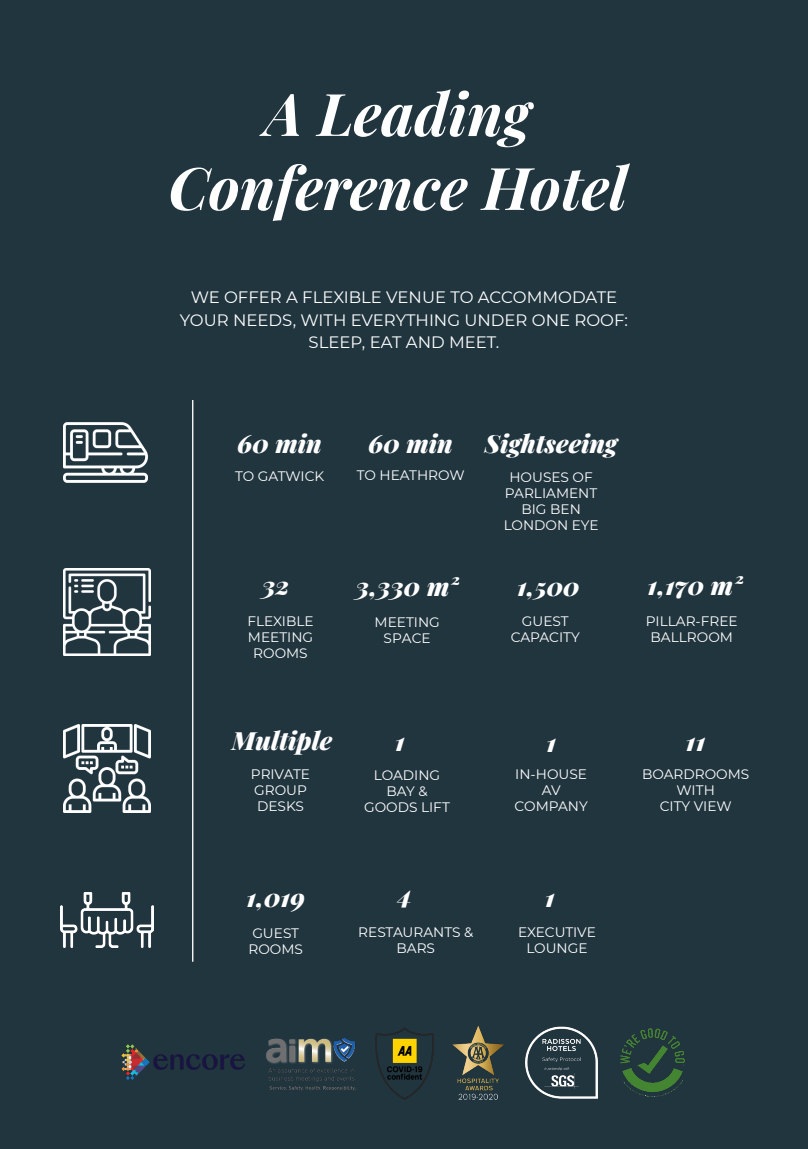
<style>
.page{position:relative;width:808px;height:1149px;background:#fff}
.page>*{position:absolute;margin:0;border:0;box-sizing:border-box;transform-origin:0 0}
.t1{font:italic 700 58.8px/73.9px "Playfair Display";color:#fff;text-align:center}
.t2{font:italic 900 25.2px "Playfair Display";color:#fff}
.t3{font:16.5px "Montserrat";color:#fff}
.t4{font:13.65px/16px "Montserrat";color:#fff;text-align:center}
</style>
<div class="page">
<div style="left:0;top:0;width:808px;height:1148px;background:#21353f"></div>
<img style="left:63px;top:422px;width:85px;height:60px">
<img style="left:63px;top:568px;width:88px;height:87px">
<img style="left:60px;top:892px;width:93px;height:55px">
<img style="left:452px;top:1025px;width:52px;height:75px">
<hr style="left:192px;top:400px;width:1px;height:561px;background:#fff">
<img style="left:525px;top:1026px;width:73px;height:73px">
<img style="left:375px;top:1027px;width:59px;height:73px">
<img style="left:266px;top:1037px;width:90px;height:54px">
<img style="left:620px;top:1028px;width:65px;height:69px">
<img style="left:63px;top:724px;width:88px;height:87px">
<img style="left:121px;top:1044px;width:123px;height:36px">
<p class="t1" style="left:168px;top:71px;width:460px">A Leading<br>Conference Hotel</p>
<p class="t3" style="left:191px;top:286px;width:428px">WE OFFER A FLEXIBLE VENUE TO ACCOMMODATE</p>
<p class="t3" style="left:180px;top:308px;width:450px">YOUR NEEDS, WITH EVERYTHING UNDER ONE ROOF:</p>
<p class="t3" style="left:309px;top:331px;width:192px">SLEEP, EAT AND MEET.</p>
<p class="t2" style="left:238px;top:422px;width:86px">60 min</p>
<p class="t4" style="left:235px;top:467px;width:91px">TO GATWICK</p>
<p class="t2" style="left:262px;top:564px;width:29px">32</p>
<p class="t4" style="left:247px;top:612px;width:68px">FLEXIBLE</p>
<p class="t4" style="left:248px;top:628px;width:67px">MEETING</p>
<p class="t4" style="left:253px;top:644px;width:56px">ROOMS</p>
<p class="t2" style="left:368px;top:422px;width:86px">60 min</p>
<p class="t4" style="left:357px;top:466px;width:109px">TO HEATHROW</p>
<p class="t2" style="left:485px;top:422px;width:134px">Sightseeing</p>
<p class="t4" style="left:509px;top:468px;width:85px">HOUSES OF</p>
<p class="t4" style="left:505px;top:484px;width:94px">PARLIAMENT</p>
<p class="t4" style="left:521px;top:500px;width:61px">BIG BEN</p>
<p class="t4" style="left:504px;top:516px;width:96px">LONDON EYE</p>
<p class="t2" style="left:356px;top:565px;width:104px">3,330 m2</p>
<p class="t2" style="left:647px;top:565px;width:96px">1,170 m2</p>
<p class="t4" style="left:646px;top:612px;width:93px">PILLAR-FREE<br>BALLROOM</p>
<p class="t2" style="left:517px;top:566px;width:64px">1,500</p>
<p class="t4" style="left:522px;top:612px;width:48px">GUEST</p>
<p class="t4" style="left:511px;top:628px;width:70px">CAPACITY</p>
<p class="t4" style="left:375px;top:613px;width:67px">MEETING<br>SPACE</p>
<p class="t2" style="left:232px;top:719px;width:102px">Multiple</p>
<p class="t4" style="left:251px;top:765px;width:61px">PRIVATE</p>
<p class="t4" style="left:254px;top:781px;width:54px">GROUP</p>
<p class="t4" style="left:257px;top:797px;width:48px">DESKS</p>
<p class="t2" style="left:395px;top:720px;width:11px">1</p>
<p class="t4" style="left:374px;top:766px;width:68px">LOADING</p>
<p class="t4" style="left:386px;top:782px;width:43px">BAY &amp;</p>
<p class="t4" style="left:364px;top:798px;width:87px">GOODS LIFT</p>
<p class="t2" style="left:546px;top:721px;width:11px">1</p>
<p class="t4" style="left:515px;top:765px;width:73px">IN-HOUSE<br>AV</p>
<p class="t4" style="left:514px;top:797px;width:75px">COMPANY</p>
<p class="t2" style="left:686px;top:720px;width:21px">11</p>
<p class="t4" style="left:642px;top:765px;width:109px">BOARDROOMS<br>WITH</p>
<p class="t4" style="left:660px;top:797px;width:73px">CITY VIEW</p>
<p class="t2" style="left:246px;top:876px;width:60px">1,019</p>
<p class="t2" style="left:399px;top:873px;width:15px">4</p>
<p class="t4" style="left:358px;top:923px;width:117px">RESTAURANTS &amp;<br>BARS</p>
<p class="t4" style="left:252px;top:924px;width:48px">GUEST</p>
<p class="t4" style="left:249px;top:940px;width:56px">ROOMS</p>
<p class="t2" style="left:545px;top:876px;width:11px">1</p>
<p class="t4" style="left:518px;top:923px;width:79px">EXECUTIVE</p>
<p class="t4" style="left:526px;top:939px;width:63px">LOUNGE</p>
</div>
